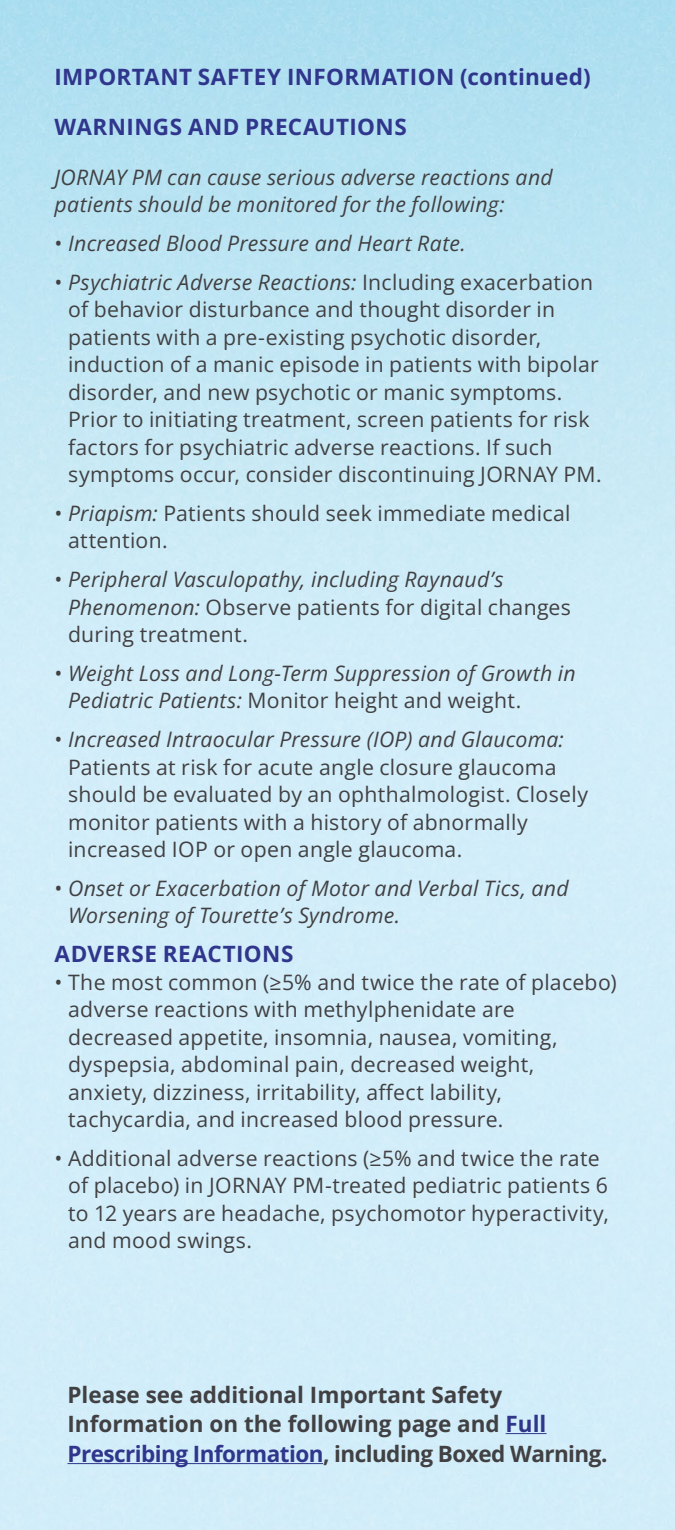
<style>
.page{position:relative;width:675px;height:1530px;background:#fff}
.page>*{position:absolute;margin:0;border:0;box-sizing:border-box;transform-origin:0 0}
.t1{font:700 22.5px/30px "Open Sans";color:#414042}
.t2{font:700 22.5px "Open Sans";letter-spacing:.015em;color:#30368c}
.t3{font:21.25px/27.5px "Open Sans";letter-spacing:.015em;color:#414042}
.t4{font:italic 21.25px/27.5px "Open Sans";letter-spacing:.01em;color:#414042}
.s1{font-style:normal}
.s2{font-style:italic}
.s3{color:#30368c}
</style>
<div class="page">
<hr style="left:506px;top:1433px;width:41px;height:1px;background:#30368c">
<hr style="left:68px;top:1463px;width:255px;height:1px;background:#30368c">
<p class="t2" style="left:55px;top:61px;width:538px">IMPORTANT SAFTEY INFORMATION (continued)</p>
<p class="t2" style="left:55px;top:111px;width:354px">WARNINGS AND PRECAUTIONS</p>
<p class="t4" style="left:55px;top:163px;width:500px">JORNAY PM can cause serious adverse reactions and patients should be monitored for the following:</p>
<p class="t4" style="left:55px;top:229px;width:413px"><span class="s1">•</span> Increased Blood Pressure and Heart Rate.</p>
<p class="t3" style="left:68px;top:268px;width:535px;text-indent:-14px">• <span class="s2">Psychiatric Adverse Reactions:</span> Including exacerbation of behavior disturbance and thought disorder in patients with a pre-existing psychotic disorder, induction of a manic episode in patients with bipolar disorder, and new psychotic or manic symptoms.<br>Prior to initiating treatment, screen patients for risk factors for psychiatric adverse reactions. If such symptoms occur, consider discontinuing JORNAY PM.</p>
<p class="t3" style="left:68px;top:499px;width:504px;text-indent:-14px">• <span class="s2">Priapism:</span> Patients should seek immediate medical attention.</p>
<p class="t4" style="left:68px;top:565px;width:505px;text-indent:-14px"><span class="s1">•</span> Peripheral Vasculopathy, including Raynaud’s<br>Phenomenon: <span class="s1">Observe patients for digital changes during treatment.</span></p>
<p class="t4" style="left:68px;top:659px;width:509px;text-indent:-14px"><span class="s1">•</span> Weight Loss and Long-Term Suppression of Growth in<br>Pediatric Patients: <span class="s1">Monitor height and weight.</span></p>
<p class="t3" style="left:68px;top:725px;width:522px;text-indent:-14px">• <span class="s2">Increased Intraocular Pressure (IOP) and Glaucoma:<br></span>Patients at risk for acute angle closure glaucoma should be evaluated by an ophthalmologist. Closely monitor patients with a history of abnormally increased IOP or open angle glaucoma.</p>
<p class="t4" style="left:68px;top:874px;width:502px;text-indent:-14px"><span class="s1">•</span> Onset or Exacerbation of Motor and Verbal Tics, and<br>Worsening of Tourette’s Syndrome.</p>
<p class="t2" style="left:55px;top:939px;width:240px">ADVERSE REACTIONS</p>
<p class="t3" style="left:68px;top:968px;width:550px;text-indent:-14px">• The most common (≥5% and twice the rate of placebo) adverse reactions with methylphenidate are decreased appetite, insomnia, nausea, vomiting, dyspepsia, abdominal pain, decreased weight, anxiety, dizziness, irritability, affect lability, tachycardia, and increased blood pressure.</p>
<p class="t3" style="left:68px;top:1144px;width:542px;text-indent:-14px">• Additional adverse reactions (≥5% and twice the rate of placebo) in JORNAY PM-treated pediatric patients 6 to 12 years are headache, psychomotor hyperactivity, and mood swings.</p>
<p class="t1" style="left:68px;top:1379px;width:541px">Please see additional Important Safety<br>Information on the following page and <span class="s3">Full<br>Prescribing Information</span>, including Boxed Warning.</p>
</div>
